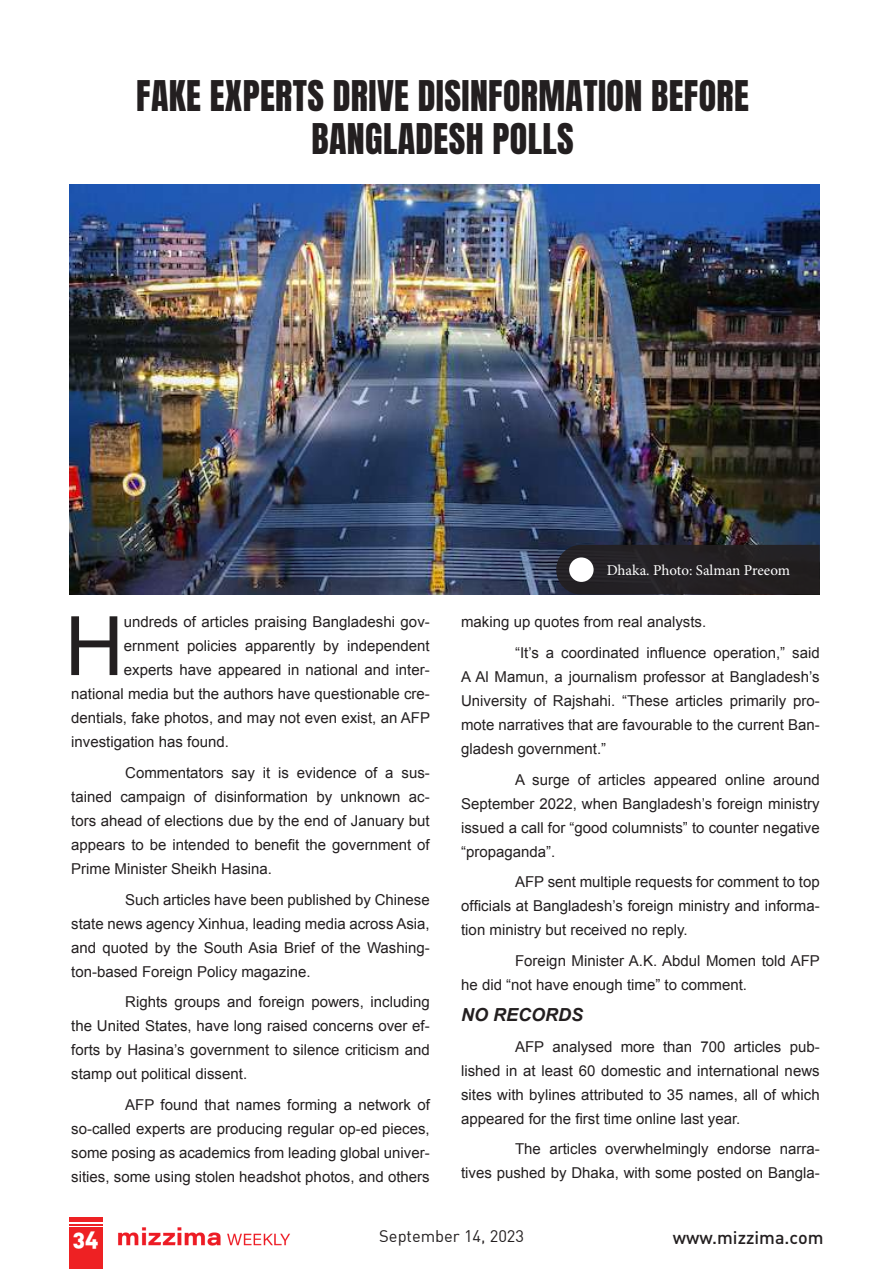
<style>
.page{position:relative;width:891px;height:1269px;background:#fff}
.page>*{position:absolute;margin:0;border:0;box-sizing:border-box;transform-origin:0 0}
.t1{font:82.05px "Arial";color:#231f20}
.t2{font:36px/43.2px "Anton";letter-spacing:.01em;color:#231f20;text-align:center}
.t3{font:22.5px "DIN Black Alternate";color:#fff}
.t4{font:500 18px "DIN";color:#231f20}
.t5{font:italic 700 18px "Arial";color:#231f20}
.t6{font:16.5px "DIN";color:#231f20}
.t7{font:15px/24px "Arial";color:#231f20;text-align:justify}
.t8{font:15px "Minion Pro";letter-spacing:-.005em;color:#fff}
</style>
<div class="page">
<img style="left:118px;top:1227px;width:172px;height:19px">
<hr style="left:69px;top:1217px;width:33px;height:4px;background:#ee2123">
<hr style="left:69px;top:1224px;width:33px;height:2px;background:#ee2123">
<div style="left:69px;top:1228px;width:33px;height:41px;background:#ee2123"></div>
<img style="left:69px;top:185px;width:751px;height:410px">
<div style="left:556px;top:545px;width:264px;height:50px;background:#232124"></div>
<div style="left:569px;top:557px;width:25px;height:25px;background:#fff;border-radius:50%"></div>
<h2 class="t2" style="left:136px;top:77px;width:614px">FAKE EXPERTS DRIVE DISINFORMATION BEFORE<br>BANGLADESH POLLS</h2>
<h1 class="t1" style="left:65px;top:593px;width:61px">H</h1>
<p class="t7" style="left:124px;top:610px;width:307px">undreds of articles praising Bangladeshi gov-</p>
<p class="t7" style="left:124px;top:634px;width:307px">ernment policies apparently by independent</p>
<p class="t7" style="left:124px;top:658px;width:307px">experts have appeared in national and inter-</p>
<p class="t7" style="left:71px;top:682px;width:360px">national media but the authors have questionable cre-</p>
<p class="t7" style="left:71px;top:706px;width:360px">dentials, fake photos, and may not even exist, an AFP</p>
<p class="t7" style="left:71px;top:730px;width:159px">investigation has found.</p>
<p class="t7" style="left:71px;top:761px;width:360px;text-indent:54px">Commentators say it is evidence of a sus&shy;tained campaign of disinformation by unknown ac&shy;tors ahead of elections due by the end of January but appears to be intended to benefit the government of Prime Minister Sheikh Hasina.</p>
<p class="t7" style="left:71px;top:887px;width:360px;text-indent:54px">Such articles have been published by Chinese state news agency Xinhua, leading media across Asia, and quoted by the South Asia Brief of the Washing&shy;ton-based Foreign Policy magazine.</p>
<p class="t7" style="left:71px;top:990px;width:360px;text-indent:54px">Rights groups and foreign powers, including the United States, have long raised concerns over ef&shy;forts by Hasina’s government to silence criticism and stamp out political dissent.</p>
<p class="t7" style="left:71px;top:1093px;width:360px;text-indent:54px">AFP found that names forming a network of so-called experts are producing regular op-ed pieces, some posing as academics from leading global univer&shy;sities, some using stolen headshot photos, and others</p>
<p class="t8" style="left:607px;top:560px;width:185px">Dhaka. Photo: Salman Preeom</p>
<p class="t7" style="left:515px;top:607px;width:306px;line-height:30.8px;text-indent:-54px">making up quotes from real analysts.<br>“It’s a coordinated influence operation,” said</p>
<p class="t7" style="left:461px;top:665px;width:360px">A Al Mamun, a journalism professor at Bangladesh’s University of Rajshahi. “These articles primarily pro&shy;mote narratives that are favourable to the current Ban&shy;gladesh government.”</p>
<p class="t7" style="left:461px;top:767px;width:360px;text-indent:54px">A surge of articles appeared online around September 2022, when Bangladesh’s foreign ministry issued a call for “good columnists” to counter negative “propaganda”.</p>
<p class="t7" style="left:461px;top:870px;width:360px;text-indent:54px">AFP sent multiple requests for comment to top officials at Bangladesh’s foreign ministry and informa&shy;tion ministry but received no reply.</p>
<p class="t7" style="left:461px;top:949px;width:360px;text-indent:54px">Foreign Minister A.K. Abdul Momen told AFP he did “not have enough time” to comment.</p>
<p class="t5" style="left:461px;top:1003px;width:124px">NO RECORDS</p>
<p class="t7" style="left:461px;top:1034px;width:360px;text-indent:54px">AFP analysed more than 700 articles pub&shy;lished in at least 60 domestic and international news sites with bylines attributed to 35 names, all of which appeared for the first time online last year.</p>
<p class="t7" style="left:461px;top:1137px;width:360px;text-align:right">The articles overwhelmingly endorse narra-<br>tives pushed by Dhaka, with some posted on Bangla-</p>
<h3 class="t3" style="left:73px;top:1223px;width:28px">34</h3>
<p class="t6" style="left:379px;top:1226px;width:146px">September 14, 2023</p>
<p class="t4" style="left:673px;top:1226px;width:152px">www.mizzima.com</p>
</div>
